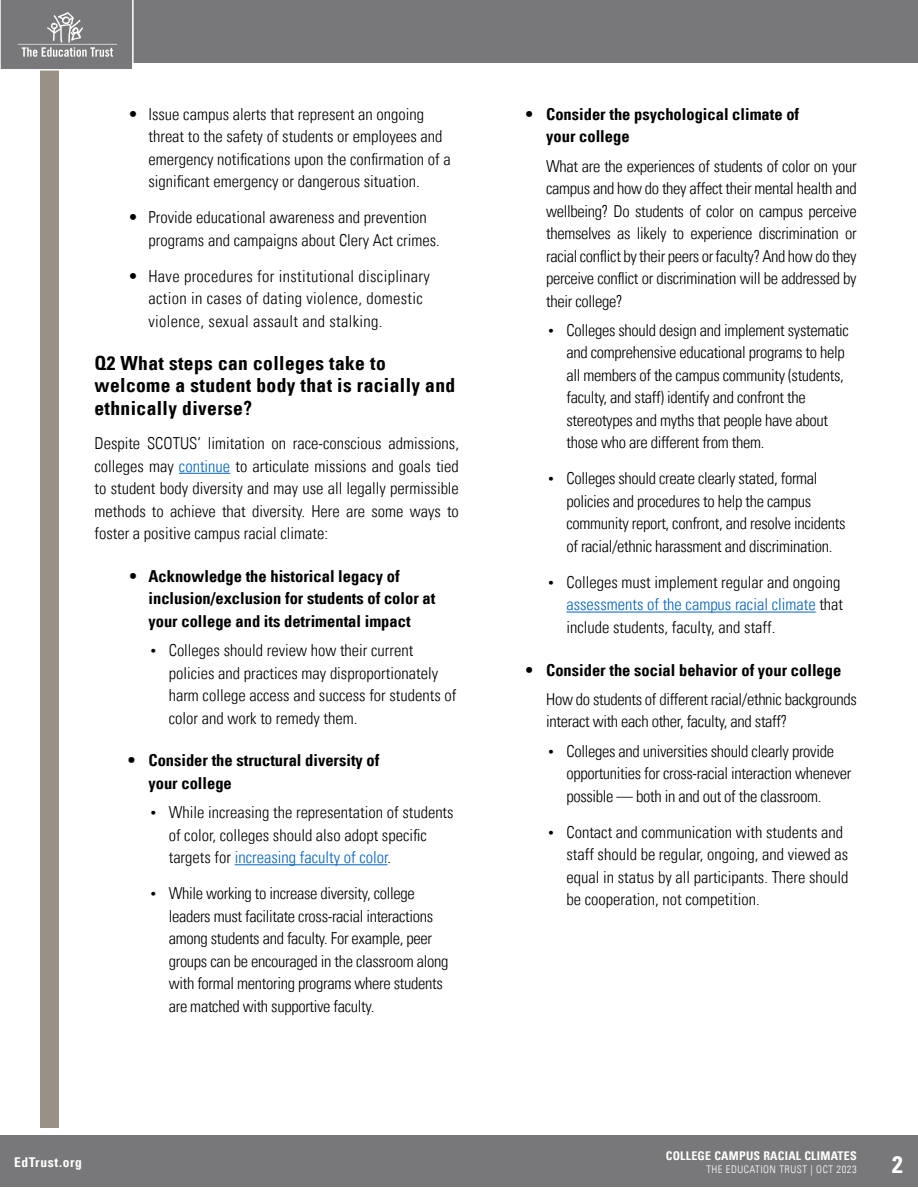
<style>
.page{position:relative;width:918px;height:1188px;background:#fff}
.page>*{position:absolute;margin:0;border:0;box-sizing:border-box;transform-origin:0 0}
.t1{font:700 condensed 24px "Univers LT";color:#fff}
.Q_Headings{font:700 condensed 19.5px/22.5px "Univers LT";letter-spacing:.02em;color:#000}
.Secondary_Bullet{font:300 condensed 16.5px/22.5px "Univers LT";letter-spacing:-.02em;color:#000}
.Secondary_Bullet-2{font:300 condensed 16.5px/22.5px "Univers LT";color:#000}
.indented_BODY{font:300 condensed 16.5px/22.5px "Univers LT";letter-spacing:-.02em;color:#000;text-align:justify}
.Main_Bullet{font:300 condensed 16.5px/22.5px "Univers LT";color:#000}
.BODY{font:300 condensed 16.5px/22.5px "Univers LT";color:#000;text-align:justify}
.Main_Bullet-2{font:700 condensed 16.5px/22.5px "Univers LT";color:#000}
.Main_Bullet-3{font:300 condensed 16.5px/22.5px "Univers LT";letter-spacing:.02em;color:#000}
.t2{font:700 condensed 13.5px "Univers LT";letter-spacing:.05em;color:#fff}
.t3{font:700 condensed 12px "Univers LT";letter-spacing:.02em;color:#fff}
.t4{font:300 condensed 10.5px "Univers LT";letter-spacing:.05em;color:#fff}
.s1{color:#0563c1}
.s2{font-weight:300}
.s3{font-family:"Courier New";font-weight:400;font-stretch:normal}
</style>
<div class="page">
<div style="left:0;top:1136px;width:918px;height:51px;background:#78777a"></div>
<div style="left:0;top:0;width:918px;height:63px;background:#78777a"></div>
<div style="left:40px;top:48px;width:19px;height:1080px;background:#989184"></div>
<svg style="left:0;top:0;width:134px;height:71px"></svg>
<hr style="left:179px;top:473px;width:51px;height:1px;background:#0563c1">
<hr style="left:235px;top:864px;width:153px;height:1px;background:#0563c1">
<hr style="left:566px;top:612px;width:250px;height:1px;background:#0563c1">
<p class="Main_Bullet" style="left:148px;top:103px;width:304px;text-indent:-20px">• Issue campus alerts that represent an ongoing threat to the safety of students or employees and emergency notifications upon the confirmation of a significant emergency or dangerous situation.</p>
<p class="Main_Bullet" style="left:148px;top:206px;width:293px;text-indent:-20px">• Provide educational awareness and prevention programs and campaigns about Clery Act crimes.</p>
<p class="Main_Bullet-3" style="left:148px;top:265px;width:283px;text-indent:-20px">• Have procedures for institutional disciplinary action in cases of dating violence, domestic violence, sexual assault and stalking.</p>
<p class="Q_Headings" style="left:94px;top:351px;width:362px">Q2 What steps can colleges take to welcome a student body that is racially and ethnically diverse?</p>
<p class="BODY" style="left:94px;top:432px;width:366px">Despite SCOTUS’ limitation on race-conscious admissions, colleges may <span class="s1">continue</span> to articulate missions and goals tied to student body diversity and may use all legally permissible methods to achieve that diversity. Here are some ways to foster a positive campus racial climate:</p>
<p class="Main_Bullet-2" style="left:148px;top:565px;width:288px;text-indent:-20px"><span class="s2">•</span> Acknowledge the historical legacy of inclusion/exclusion for students of color at your college and its detrimental impact</p>
<p class="Secondary_Bullet-2" style="left:169px;top:639px;width:289px;text-indent:-20px"><span class="s3">•</span> Colleges should review how their current policies and practices may disproportionately harm college access and success for students of color and work to remedy them.</p>
<p class="Main_Bullet-2" style="left:148px;top:749px;width:232px;text-indent:-20px">• Consider the structural diversity of your college</p>
<p class="Secondary_Bullet-2" style="left:169px;top:801px;width:286px;text-indent:-20px"><span class="s3">•</span> While increasing the representation of students of color, colleges should also adopt specific targets for <span class="s1">increasing faculty of color</span>.</p>
<p class="Secondary_Bullet" style="left:169px;top:882px;width:281px;text-indent:-20px"><span class="s3">•</span> While working to increase diversity, college leaders must facilitate cross-racial interactions among students and faculty. For example, peer groups can be encouraged in the classroom along with formal mentoring programs where students are matched with supportive faculty.</p>
<p class="Main_Bullet-2" style="left:546px;top:103px;width:254px;text-indent:-20px">• Consider the psychological climate of your college</p>
<p class="indented_BODY" style="left:546px;top:155px;width:312px">What are the experiences of students of color on your campus and how do they affect their mental health and wellbeing? Do students of color on campus perceive themselves as likely to experience discrimination or racial conflict by their peers or faculty? And how do they perceive conflict or discrimination will be addressed by their college?</p>
<p class="Secondary_Bullet" style="left:566px;top:319px;width:284px;text-indent:-20px"><span class="s3">•</span> Colleges should design and implement systematic and comprehensive educational programs to help all members of the campus community (students, faculty, and staff) identify and confront the stereotypes and myths that people have about those who are different from them.</p>
<p class="Secondary_Bullet" style="left:566px;top:467px;width:281px;text-indent:-20px"><span class="s3">•</span> Colleges should create clearly stated, formal policies and procedures to help the campus community report, confront, and resolve incidents of racial/ethnic harassment and discrimination.</p>
<p class="Secondary_Bullet-2" style="left:566px;top:571px;width:278px;text-indent:-20px"><span class="s3">•</span> Colleges must implement regular and ongoing <span class="s1">assessments of the campus racial climate</span> that include students, faculty, and staff.</p>
<p class="Main_Bullet-2" style="left:526px;top:658px;width:317px">• Consider the social behavior of your college</p>
<p class="indented_BODY" style="left:546px;top:688px;width:312px">How do students of different racial/ethnic backgrounds interact with each other, faculty, and staff?</p>
<p class="Secondary_Bullet" style="left:566px;top:740px;width:286px;text-indent:-20px"><span class="s3">•</span> Colleges and universities should clearly provide opportunities for cross-racial interaction whenever possible — both in and out of the classroom.</p>
<p class="Secondary_Bullet-2" style="left:566px;top:821px;width:284px;text-indent:-20px"><span class="s3">•</span> Contact and communication with students and staff should be regular, ongoing, and viewed as equal in status by all participants. There should be cooperation, not competition.</p>
<p class="t3" style="left:666px;top:1148px;width:192px">COLLEGE CAMPUS RACIAL CLIMATES</p>
<p class="t4" style="left:706px;top:1163px;width:152px">THE EDUCATION TRUST | OCT 2023</p>
<p class="t2" style="left:14px;top:1154px;width:69px">EdTrust.org</p>
<h1 class="t1" style="left:892px;top:1150px;width:12px">2</h1>
</div>
